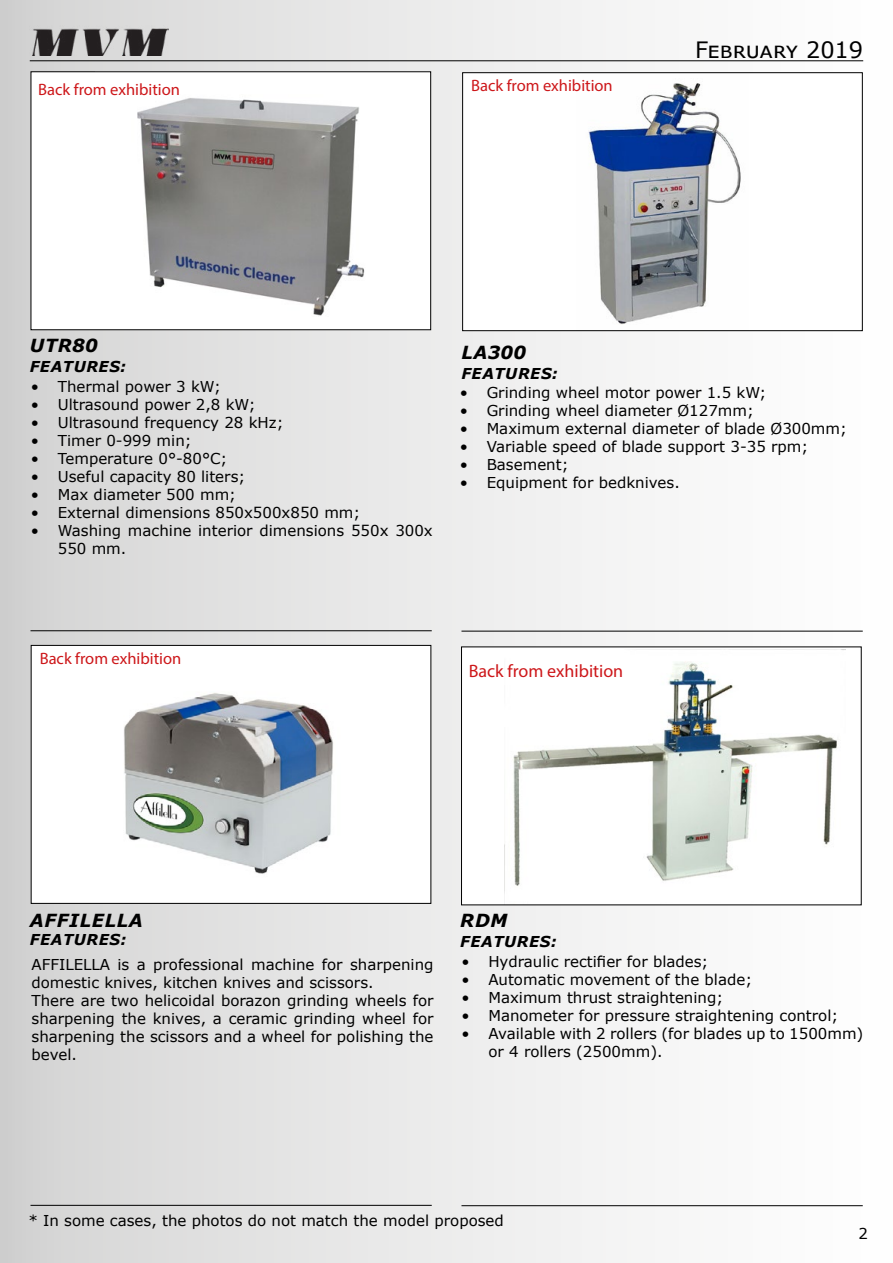
<style>
.page{position:relative;width:893px;height:1263px;background:#fff}
.page>*{position:absolute;margin:0;border:0;box-sizing:border-box;transform-origin:0 0}
.t1{font:22.5px "Verdana";color:#000}
.t2{font:italic 700 18px "Verdana";letter-spacing:.035em;color:#000}
.t3{font:18px "Myriad Pro";color:#cd171a}
.t4{font:16.5px "Myriad Pro";color:#cd171a}
.t5{font:15px/18px "Verdana";color:#000}
.t6{font:italic 700 15px "Verdana";letter-spacing:.035em;color:#000}
</style>
<div class="page">
<div style="left:1px;top:1px;width:891px;height:1261px;background:linear-gradient(to right,#d4d4d4,#fff)"></div>
<hr style="left:30px;top:60px;width:833px;height:1px;background:#000">
<img style="left:30px;top:25px;width:138px;height:31px">
<hr style="left:31px;top:630px;width:401px;height:1px;background:#000">
<hr style="left:31px;top:1205px;width:401px;height:1px;background:#000">
<hr style="left:461px;top:631px;width:402px;height:1px;background:#000">
<hr style="left:461px;top:1205px;width:402px;height:1px;background:#000">
<div style="left:31px;top:645px;width:400px;height:258px;background:#fff"></div>
<img style="left:124px;top:693px;width:209px;height:181px">
<div style="left:31px;top:645px;width:400px;height:259px;border:1px solid #000"></div>
<div style="left:31px;top:72px;width:400px;height:258px;background:#fff"></div>
<img style="left:137px;top:98px;width:228px;height:218px">
<div style="left:461px;top:647px;width:400px;height:258px;background:#fff"></div>
<img style="left:504px;top:649px;width:341px;height:253px">
<div style="left:463px;top:73px;width:399px;height:258px;background:#fff"></div>
<img style="left:588px;top:83px;width:153px;height:242px">
<div style="left:462px;top:72px;width:401px;height:259px;border:1px solid #000"></div>
<p class="t4" style="left:38px;top:80px;width:143px">Back from exhibition</p>
<p class="t4" style="left:471px;top:75px;width:143px">Back from exhibition</p>
<h1 class="t1" style="left:695px;top:35px;width:170px">February 2019</h1>
<p class="t2" style="left:30px;top:332px;width:70px">UTR80</p>
<p class="t6" style="left:30px;top:356px;width:98px">FEATURES:</p>
<p class="t5" style="left:31px;top:377px;width:192px">• Thermal power 3 kW;</p>
<p class="t5" style="left:31px;top:395px;width:226px">• Ultrasound power 2,8 kW;</p>
<p class="t5" style="left:31px;top:413px;width:254px">• Ultrasound frequency 28 kHz;</p>
<p class="t5" style="left:31px;top:431px;width:162px">• Timer 0-999 min;</p>
<p class="t5" style="left:31px;top:449px;width:198px">• Temperature 0°-80°C;</p>
<p class="t5" style="left:31px;top:467px;width:216px">• Useful capacity 80 liters;</p>
<p class="t5" style="left:31px;top:485px;width:207px">• Max diameter 500 mm;</p>
<p class="t5" style="left:31px;top:503px;width:331px">• External dimensions 850x500x850 mm;</p>
<p class="t5" style="left:58px;top:521px;width:376px;text-indent:-27px">• Washing machine interior dimensions 550x 300x<br>550 mm.</p>
<p class="t2" style="left:461px;top:339px;width:66px">LA300</p>
<p class="t6" style="left:461px;top:363px;width:98px">FEATURES:</p>
<p class="t5" style="left:460px;top:383px;width:308px">• Grinding wheel motor power 1.5 kW;</p>
<p class="t5" style="left:460px;top:401px;width:296px">• Grinding wheel diameter Ø127mm;</p>
<p class="t5" style="left:460px;top:419px;width:389px">• Maximum external diameter of blade Ø300mm;</p>
<p class="t5" style="left:460px;top:437px;width:350px">• Variable speed of blade support 3-35 rpm;</p>
<p class="t5" style="left:460px;top:455px;width:110px">• Basement;</p>
<p class="t5" style="left:460px;top:473px;width:222px">• Equipment for bedknives.</p>
<p class="t4" style="left:40px;top:648px;width:143px">Back from exhibition</p>
<p class="t3" style="left:469px;top:660px;width:156px">Back from exhibition</p>
<p class="t2" style="left:30px;top:907px;width:114px">AFFILELLA</p>
<p class="t6" style="left:30px;top:929px;width:98px">FEATURES:</p>
<p class="t5" style="left:32px;top:955px;width:403px">AFFILELLA is a professional machine for sharpening domestic knives, kitchen knives and scissors.<br>There are two helicoidal borazon grinding wheels for sharpening the knives, a ceramic grinding wheel for sharpening the scissors and a wheel for polishing the bevel.</p>
<p class="t2" style="left:460px;top:907px;width:49px">RDM</p>
<p class="t6" style="left:460px;top:931px;width:98px">FEATURES:</p>
<p class="t5" style="left:461px;top:952px;width:249px">• Hydraulic rectifier for blades;</p>
<p class="t5" style="left:461px;top:970px;width:292px">• Automatic movement of the blade;</p>
<p class="t5" style="left:461px;top:988px;width:263px">• Maximum thrust straightening;</p>
<p class="t5" style="left:461px;top:1006px;width:378px">• Manometer for pressure straightening control;</p>
<p class="t5" style="left:488px;top:1024px;width:376px;text-indent:-27px">• Available with 2 rollers (for blades up to 1500mm) or 4 rollers (2500mm).</p>
<p class="t5" style="left:28px;top:1211px;width:477px">* In some cases, the photos do not match the model proposed</p>
<p class="t5" style="left:858px;top:1224px;width:11px">2</p>
</div>
